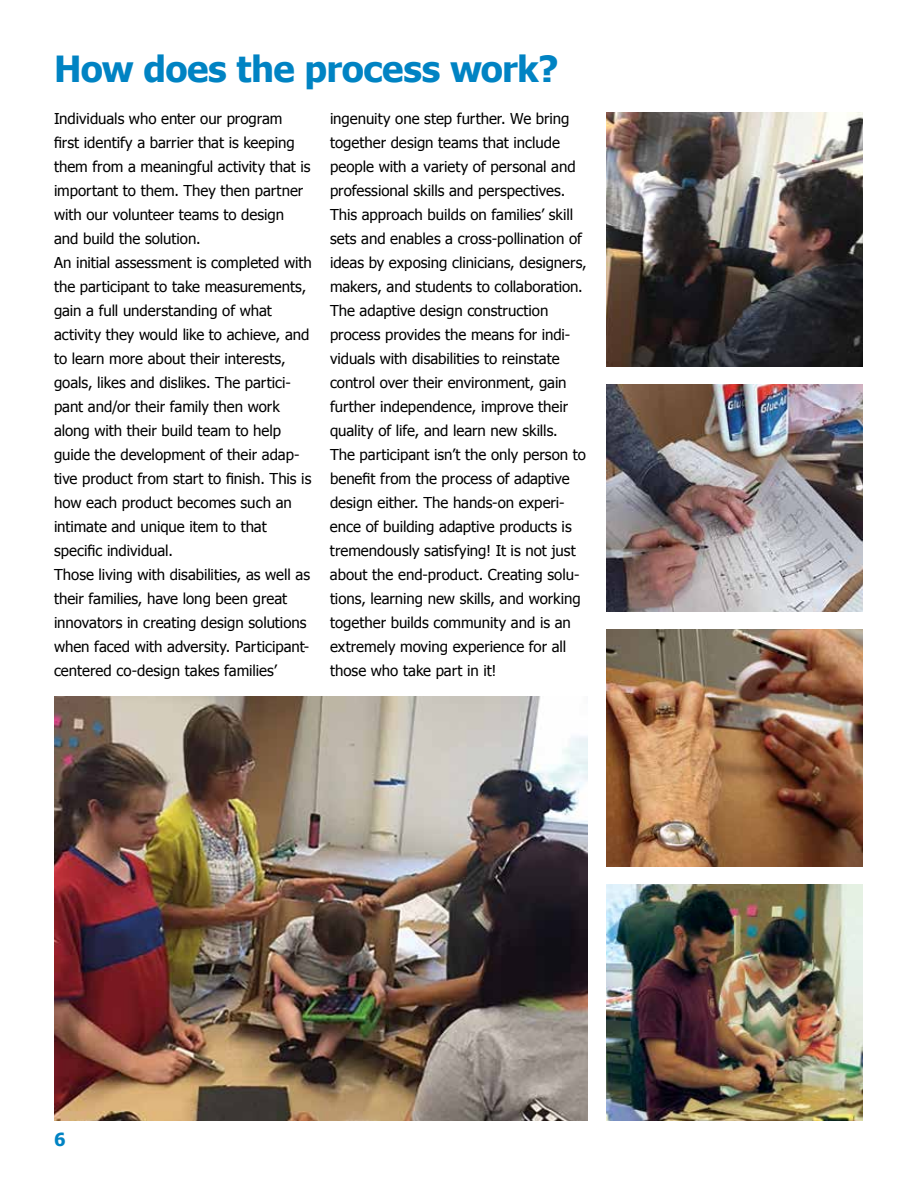
<style>
.page{position:relative;width:918px;height:1188px;background:#fff}
.page>*{position:absolute;margin:0;border:0;box-sizing:border-box;transform-origin:0 0}
.t1{font:700 36px "Tahoma";letter-spacing:-.015em;color:#0083c3}
.t2{font:700 18px "Tahoma";color:#0083c3}
.t3{font:15px/24px "Tahoma";color:#000}
</style>
<div class="page">
<img style="left:54px;top:696px;width:534px;height:424px">
<img style="left:606px;top:630px;width:257px;height:236px">
<img style="left:606px;top:384px;width:257px;height:228px">
<img style="left:606px;top:884px;width:257px;height:236px">
<img style="left:606px;top:113px;width:257px;height:253px">
<h1 class="t1" style="left:54px;top:43px;width:506px">How does the process work?</h1>
<p class="t3" style="left:54px;top:105px;width:259px">Individuals who enter our program<br>first identify a barrier that is keeping them from a meaningful activity that is important to them. They then partner with our volunteer teams to design and build the solution.<br>An initial assessment is completed with the participant to take measurements, gain a full understanding of what activity they would like to achieve, and to learn more about their interests, goals, likes and dislikes. The partici&shy;pant and/or their family then work along with their build team to help guide the development of their adap&shy;tive product from start to finish. This is how each product becomes such an intimate and unique item to that specific individual.<br>Those living with disabilities, as well as their families, have long been great innovators in creating design solutions when faced with adversity. Participant&shy;centered co-design takes families’</p>
<p class="t3" style="left:330px;top:105px;width:258px">ingenuity one step further. We bring together design teams that include people with a variety of personal and professional skills and perspectives.<br>This approach builds on families’ skill sets and enables a cross-pollination of ideas by exposing clinicians, designers, makers, and students to collaboration.<br>The adaptive design construction process provides the means for indi&shy;viduals with disabilities to reinstate control over their environment, gain further independence, improve their quality of life, and learn new skills.<br>The participant isn’t the only person to benefit from the process of adaptive design either. The hands-on experi&shy;ence of building adaptive products is tremendously satisfying! It is not just about the end-product. Creating solu&shy;tions, learning new skills, and working together builds community and is an extremely moving experience for all those who take part in it!</p>
<p class="t2" style="left:54px;top:1126px;width:13px">6</p>
</div>
